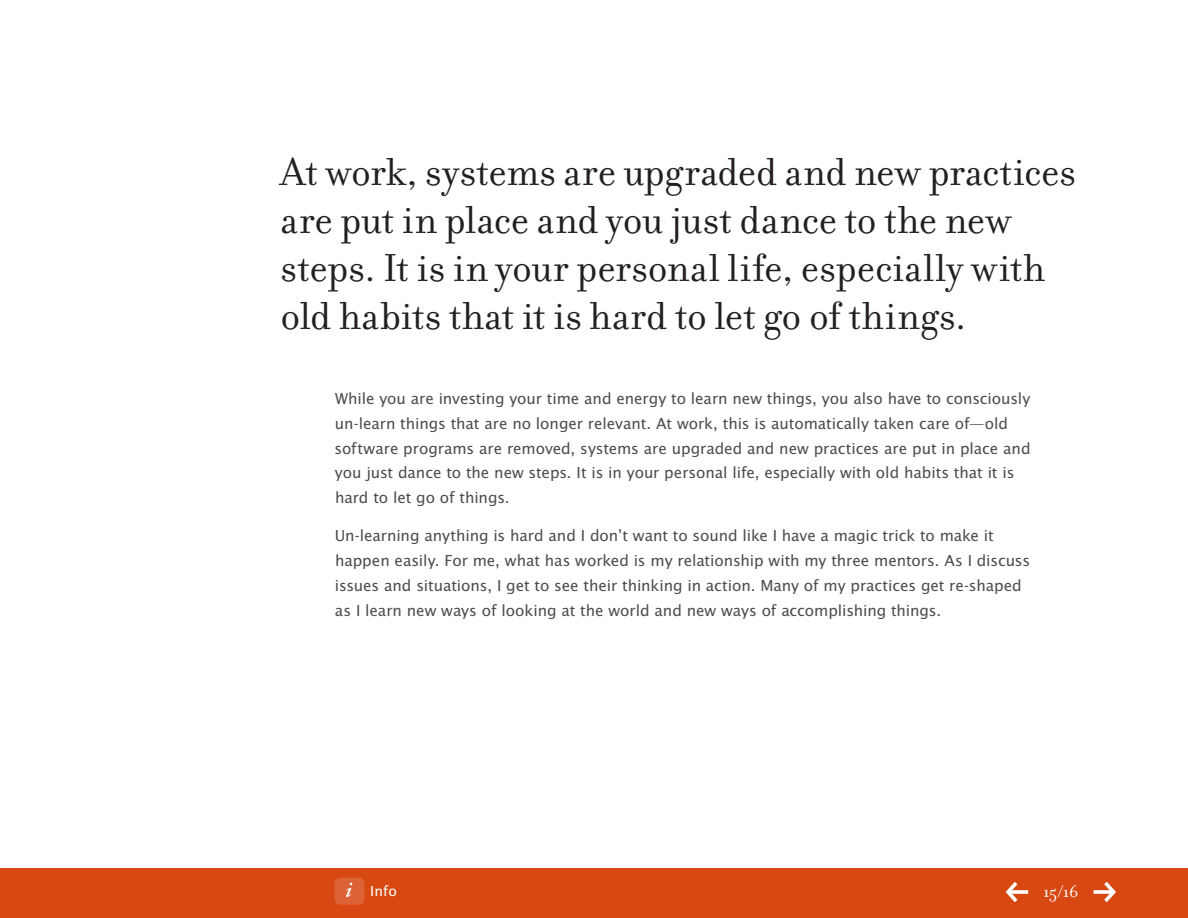
<style>
.page{position:relative;width:1188px;height:918px;background:#fff}
.page>*{position:absolute;margin:0;border:0;box-sizing:border-box;transform-origin:0 0}
.t1{font:42px/48px "Filosofia OT";color:#231f20}
.t2{font:18px "Filosofia";color:#fff}
.t3{font:16.5px/24.8px "Lucida Sans EFOP";letter-spacing:-.005em;color:#4b4c4d}
.t4{font:15px "Lucida Sans EFOP";color:#fff}
</style>
<div class="page">
<div style="left:0;top:869px;width:1188px;height:49px;background:#d74812"></div>
<div style="left:334px;top:878px;width:30px;height:27px;background:#dd6336;border-radius:6px"></div>
<svg style="left:346px;top:883px;width:6px;height:14px"></svg>
<svg style="left:1006px;top:882px;width:22px;height:20px"></svg>
<svg style="left:1094px;top:882px;width:22px;height:20px"></svg>
<h1 class="t1" style="left:280px;top:148px;width:797px">At work, systems are upgraded and new practices are put in place and you just dance to the new steps. It is in your personal life, especially with old habits that it is hard to let go of things.</h1>
<p class="t3" style="left:335px;top:387px;width:698px">While you are investing your time and energy to learn new things, you also have to consciously un-learn things that are no longer relevant. At work, this is automatically taken care of—old software programs are removed, systems are upgraded and new practices are put in place and you just dance to the new steps. It is in your personal life, especially with old habits that it is hard to let go of things.</p>
<p class="t3" style="left:335px;top:524px;width:697px">U n-learning anything is hard and I don’t want to sound like I have a magic trick to make it happen easily. For me, what has worked is my relationship with my three mentors. As I discuss issues and situations, I get to see their thinking in action. Many of my practices get re-shaped as I learn new ways of looking at the world and new ways of accomplishing things.</p>
<p class="t4" style="left:370px;top:883px;width:28px">Info</p>
<p class="t2" style="left:1043px;top:881px;width:37px">15/16</p>
</div>
